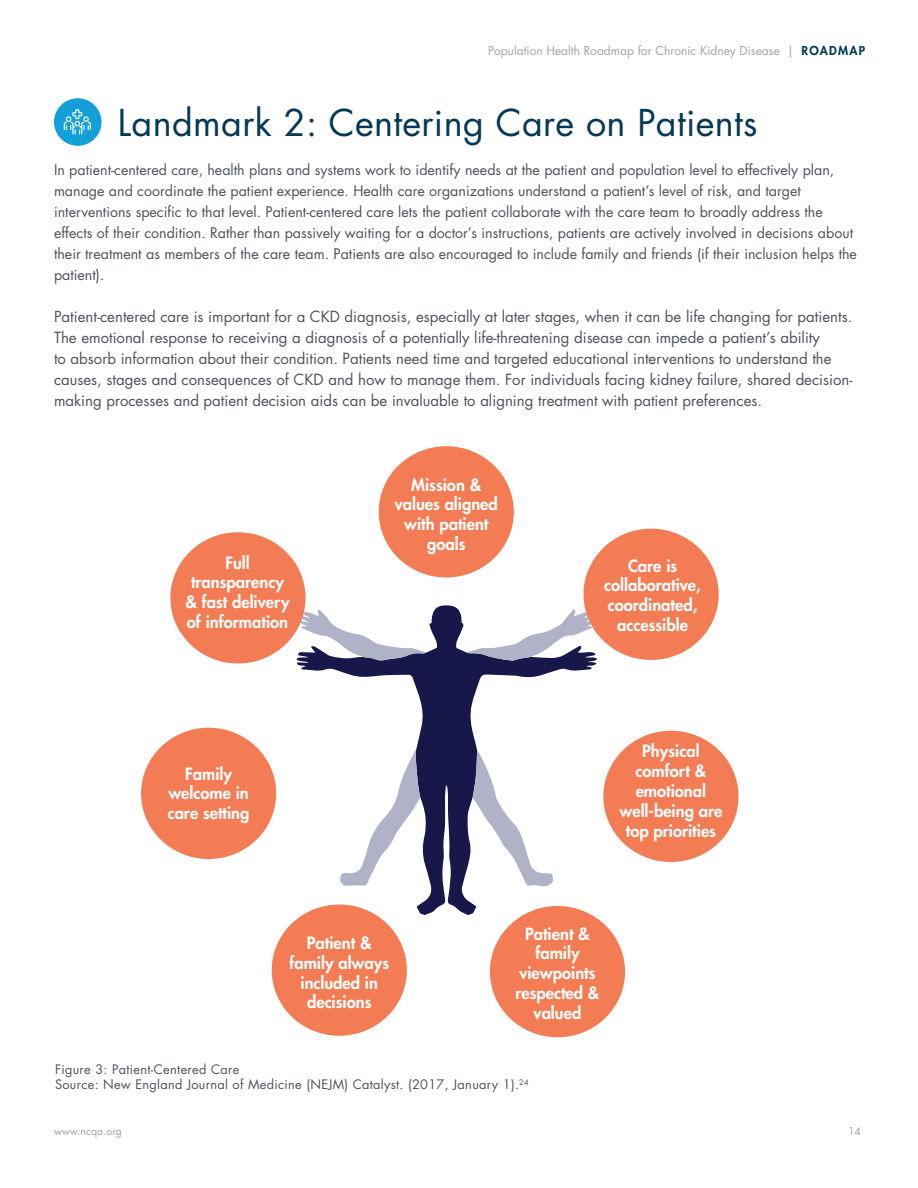
<style>
.page{position:relative;width:918px;height:1188px;background:#fff}
.page>*{position:absolute;margin:0;border:0;box-sizing:border-box;transform-origin:0 0}
.t1{font:36px "Futura Std";letter-spacing:.01em;color:#033956}
.t2{font:800 16.5px/19.8px "Futura Std";color:#fff;text-align:center}
.t3{font:15px/21px "Futura Std";color:#4d525a}
.t4{font:14.25px/21px "Futura Std";color:#4d525a}
.t5{font:12.75px/15.3px "Futura Std";letter-spacing:.025em;color:#4d525a}
.t6{font:12px "Futura Std";color:#a0a3a5}
.t7{font:10.5px "Futura Std";color:#a0a3a5}
.s1{font-weight:800;color:#033956}
</style>
<div class="page">
<div style="left:54px;top:98px;width:48px;height:48px;background:#13a0d8;border-radius:50%"></div>
<svg style="left:64px;top:109px;width:27px;height:26px"></svg>
<svg style="left:297px;top:605px;width:300px;height:310px"></svg>
<svg style="left:340px;top:750px;width:80px;height:136px"></svg>
<svg style="left:472px;top:751px;width:81px;height:136px"></svg>
<svg style="left:467px;top:609px;width:128px;height:52px"></svg>
<svg style="left:298px;top:610px;width:128px;height:51px"></svg>
<div style="left:379px;top:446px;width:135px;height:132px;background:#f37c54;border-radius:50%"></div>
<div style="left:584px;top:529px;width:135px;height:131px;background:#f37c54;border-radius:50%"></div>
<div style="left:603px;top:731px;width:136px;height:131px;background:#f37c54;border-radius:50%"></div>
<div style="left:490px;top:906px;width:135px;height:131px;background:#f37c54;border-radius:50%"></div>
<div style="left:272px;top:904px;width:135px;height:132px;background:#f37c54;border-radius:50%"></div>
<div style="left:141px;top:728px;width:135px;height:131px;background:#f37c54;border-radius:50%"></div>
<div style="left:170px;top:532px;width:136px;height:132px;background:#f37c54;border-radius:50%"></div>
<p class="t6" style="left:488px;top:43px;width:378px">Population Health Roadmap for Chronic Kidney Disease | <span class="s1">ROADMAP</span></p>
<p class="t1" style="left:118px;top:100px;width:641px">Landmark 2: Centering Care on Patients</p>
<p class="t4" style="left:54px;top:160px;width:805px">In patient-centered care, health plans and systems work to identify needs at the patient and population level to effectively plan, manage and coordinate the patient experience. Health care organizations understand a patient’s level of risk, and target interventions specific to that level. Patient-centered care lets the patient collaborate with the care team to broadly address the effects of their condition. Rather than passively waiting for a doctor’s instructions, patients are actively involved in decisions about their treatment as members of the care team. Patients are also encouraged to include family and friends (if their inclusion helps the patient).</p>
<p class="t3" style="left:54px;top:307px;width:800px">Patient-centered care is important for a CKD diagnosis, especially at later stages, when it can be life changing for patients.<br>The emotional response to receiving a diagnosis of a potentially life-threatening disease can impede a patient’s ability<br>to absorb information about their condition. Patients need time and targeted educational interventions to understand the causes, stages and consequences of CKD and how to manage them. For individuals facing kidney failure, shared decision&shy;making processes and patient decision aids can be invaluable to aligning treatment with patient preferences.</p>
<p class="t2" style="left:225px;top:553px;width:26px">Full</p>
<p class="t2" style="left:191px;top:572px;width:94px">transparency</p>
<p class="t2" style="left:185px;top:592px;width:106px">&amp; fast delivery</p>
<p class="t2" style="left:187px;top:612px;width:103px">of information</p>
<p class="t2" style="left:411px;top:475px;width:71px">Mission &amp;</p>
<p class="t2" style="left:395px;top:494px;width:105px">values aligned</p>
<p class="t2" style="left:404px;top:514px;width:86px">with patient</p>
<p class="t2" style="left:427px;top:534px;width:40px">goals</p>
<p class="t2" style="left:628px;top:556px;width:51px">Care is</p>
<p class="t2" style="left:604px;top:575px;width:98px">collaborative,</p>
<p class="t2" style="left:608px;top:595px;width:91px">coordinated,</p>
<p class="t2" style="left:617px;top:615px;width:72px">accessible</p>
<p class="t2" style="left:185px;top:764px;width:48px">Family</p>
<p class="t2" style="left:168px;top:783px;width:82px">welcome in</p>
<p class="t2" style="left:168px;top:803px;width:83px">care setting</p>
<p class="t2" style="left:307px;top:933px;width:66px">Patient &amp;</p>
<p class="t2" style="left:289px;top:953px;width:101px">family always</p>
<p class="t2" style="left:301px;top:973px;width:79px">included in</p>
<p class="t2" style="left:307px;top:992px;width:66px">decisions</p>
<p class="t2" style="left:642px;top:741px;width:59px">Physical</p>
<p class="t2" style="left:636px;top:761px;width:72px">comfort &amp;</p>
<p class="t2" style="left:636px;top:781px;width:72px">emotional</p>
<p class="t2" style="left:620px;top:801px;width:104px">well-being are top priorities</p>
<p class="t2" style="left:525px;top:924px;width:66px">Patient &amp;</p>
<p class="t2" style="left:535px;top:943px;width:46px">family</p>
<p class="t2" style="left:519px;top:963px;width:78px">viewpoints</p>
<p class="t2" style="left:515px;top:983px;width:86px">respected &amp;</p>
<p class="t2" style="left:534px;top:1003px;width:49px">valued</p>
<p class="t5" style="left:55px;top:1061px;width:475px">Figure 3: Patient-Centered Care<br>Source: New England Journal of Medicine (NEJM) Catalyst. (2017, January 1).<sup>24</sup></p>
<p class="t7" style="left:54px;top:1124px;width:69px">www.ncqa.org</p>
<p class="t7" style="left:848px;top:1124px;width:14px">14</p>
</div>
